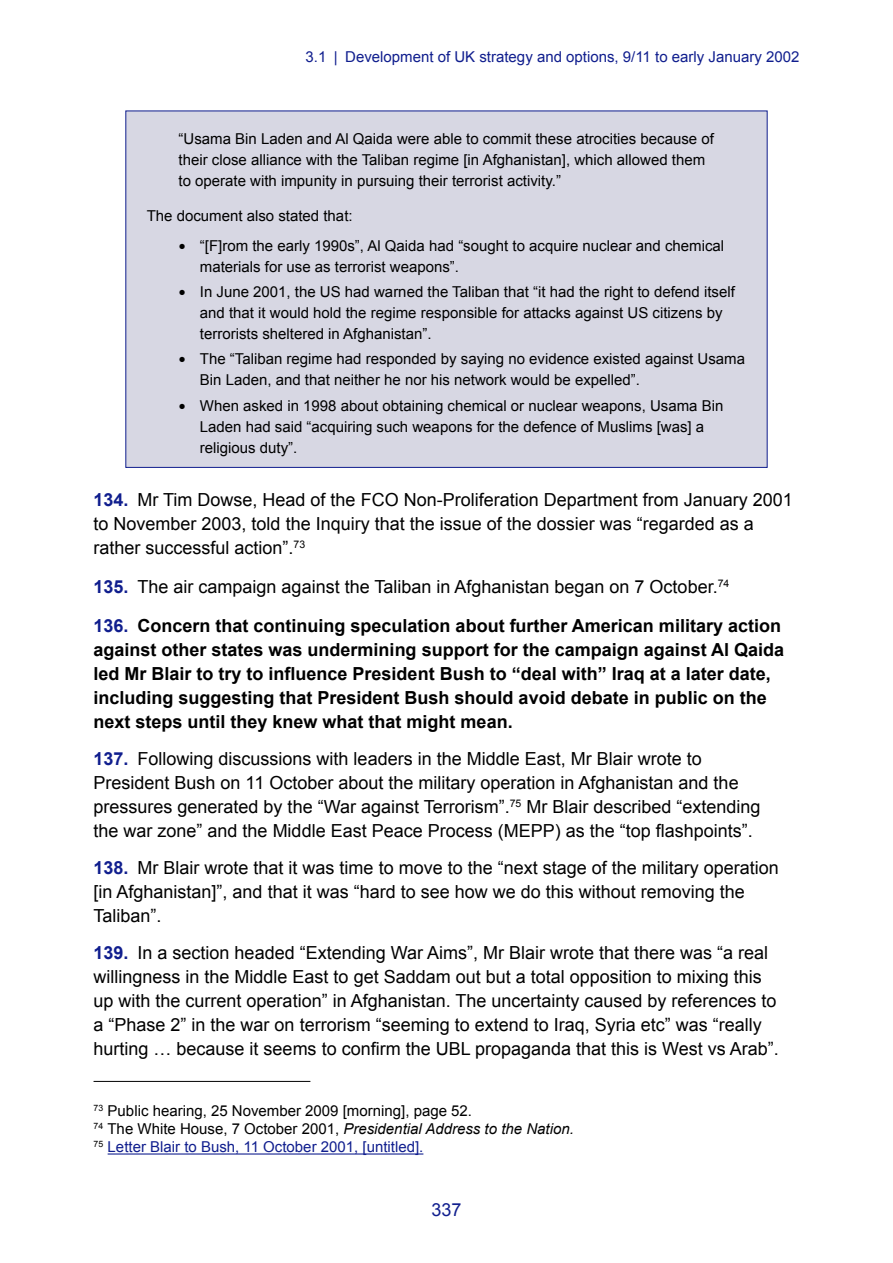
<style>
.page{position:relative;width:893px;height:1263px;background:#fff}
.page>*{position:absolute;margin:0;border:0;box-sizing:border-box;transform-origin:0 0}
.t1{font:18px/24px "Arial";color:#000}
.t2{font:700 18px/24px "Arial";color:#000}
.t3{font:18px "Arial";color:#101e8e}
.Box_Quote{font:15px/21px "Arial";color:#000}
.Footnote{font:15px "Arial";color:#101e8e}
.Footnote-2{font:italic 15px "Arial";color:#000}
.Footnote-3{font:15px "Arial";color:#000}
.Box_Text{font:15px "Arial";color:#000}
.s1{font-size:21px}
.s2{font-weight:700;color:#101e8e}
.s3{color:#101e8e}
.s4{font-style:normal}
</style>
<div class="page">
<div style="left:125px;top:111px;width:642px;height:357px;background:#d7d7e3;border:1px solid #101e8e"></div>
<hr style="left:94px;top:1081px;width:216px;height:1px;background:#000">
<hr style="left:108px;top:1153px;width:315px;height:1px;background:#101e8e">
<p class="Footnote" style="left:305px;top:47px;width:495px">3.1 | Development of UK strategy and options, 9/11 to early January 2002</p>
<p class="Box_Quote" style="left:179px;top:128px;width:537px">“Usama Bin Laden and Al Qaida were able to commit these atrocities because of their close alliance with the Taliban regime [in Afghanistan], which allowed them to operate with impunity in pursuing their terrorist activity.”</p>
<p class="Box_Text" style="left:147px;top:206px;width:207px">The document also stated that:</p>
<p class="Box_Quote" style="left:200px;top:235px;width:526px;text-indent:-21px"><span class="s1">•</span> “[F]rom the early 1990s”, Al Qaida had “sought to acquire nuclear and chemical materials for use as terrorist weapons”.</p>
<p class="Box_Quote" style="left:200px;top:282px;width:537px;text-indent:-21px"><span class="s1">•</span> In June 2001, the US had warned the Taliban that “it had the right to defend itself and that it would hold the regime responsible for attacks against US citizens by terrorists sheltered in Afghanistan”.</p>
<p class="Box_Quote" style="left:200px;top:349px;width:547px;text-indent:-21px"><span class="s1">•</span> The “Taliban regime had responded by saying no evidence existed against Usama<br>Bin Laden, and that neither he nor his network would be expelled”.</p>
<p class="Box_Quote" style="left:200px;top:395px;width:525px;text-indent:-21px"><span class="s1">•</span> When asked in 1998 about obtaining chemical or nuclear weapons, Usama Bin<br>Laden had said “acquiring such weapons for the defence of Muslims [was] a religious duty”.</p>
<p class="t1" style="left:94px;top:488px;width:701px"><span class="s2">134.</span> Mr Tim Dowse, Head of the FCO Non-Proliferation Department from January 2001 to November 2003, told the Inquiry that the issue of the dossier was “regarded as a rather successful action”.<sup>73</sup></p>
<p class="t1" style="left:94px;top:575px;width:637px"><span class="s2">135.</span> The air campaign against the Taliban in Afghanistan began on 7 October.<sup>74</sup></p>
<p class="t2" style="left:94px;top:614px;width:692px"><span class="s3">136.</span> Concern that continuing speculation about further American military action against other states was undermining support for the campaign against Al Qaida led Mr Blair to try to influence President Bush to “deal with” Iraq at a later date, including suggesting that President Bush should avoid debate in public on the next steps until they knew what that might mean.</p>
<p class="t1" style="left:94px;top:747px;width:668px"><span class="s2">137.</span> Following discussions with leaders in the Middle East, Mr Blair wrote to President Bush on 11 October about the military operation in Afghanistan and the pressures generated by the “War against Terrorism”.<sup>75</sup> Mr Blair described “extending the war zone” and the Middle East Peace Process (MEPP) as the “top flashpoints”.</p>
<p class="t1" style="left:94px;top:856px;width:687px"><span class="s2">138.</span> Mr Blair wrote that it was time to move to the “next stage of the military operation [in Afghanistan]”, and that it was “hard to see how we do this without removing the<br>Taliban”.</p>
<p class="t1" style="left:94px;top:940px;width:687px"><span class="s2">139.</span> In a section headed “Extending War Aims”, Mr Blair wrote that there was “a real willingness in the Middle East to get Saddam out but a total opposition to mixing this up with the current operation” in Afghanistan. The uncertainty caused by references to a “Phase 2” in the war on terrorism “seeming to extend to Iraq, Syria etc” was “really hurting … because it seems to confirm the UBL propaganda that this is West vs Arab”.</p>
<p class="Footnote-3" style="left:94px;top:1101px;width:380px"><sup>73</sup> Public hearing, 25 November 2009 [morning], page 52.</p>
<p class="Footnote-2" style="left:94px;top:1121px;width:482px"><sup>74</sup> <span class="s4">The White House, 7 October 2001,</span> Presidential Address to the Nation.</p>
<p class="Footnote" style="left:94px;top:1137px;width:331px"><sup>75</sup> Letter Blair to Bush, 11 October 2001, [untitled].</p>
<p class="t3" style="left:431px;top:1197px;width:32px">337</p>
</div>
